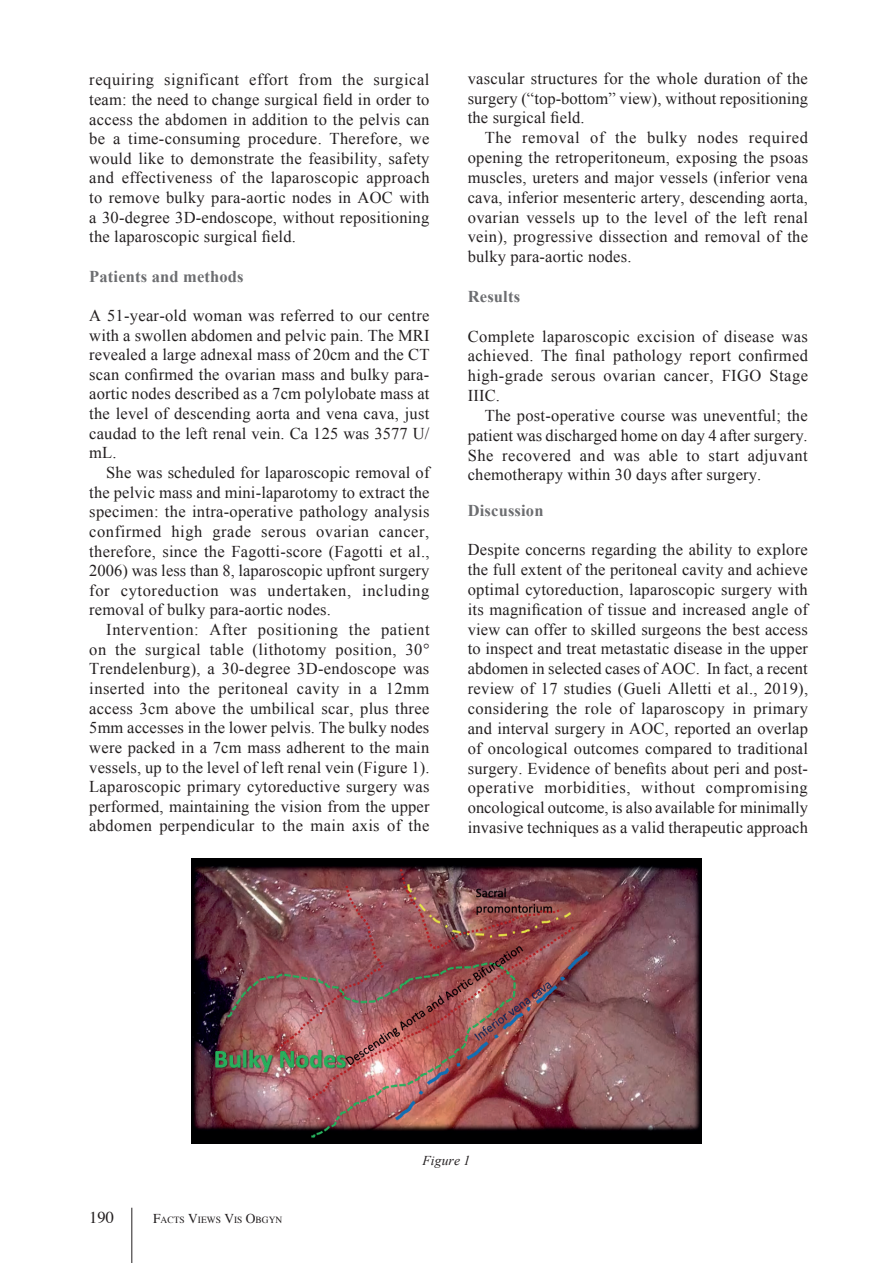
<style>
.page{position:relative;width:893px;height:1263px;background:#fff}
.page>*{position:absolute;margin:0;border:0;box-sizing:border-box;transform-origin:0 0}
.t1{font:16.5px/19.6px "Times New Roman";letter-spacing:.01em;color:#231f20;text-align:justify}
.t2{font:700 16.5px "Times New Roman";letter-spacing:.01em;color:#6c6d70}
.t3{font:16.5px "Times";color:#231f20}
.t4{font:italic 13.5px "Times New Roman";letter-spacing:.01em;color:#231f20}
.t5{font:9.45px "Times";color:#231f20}
.s1{font-size:13.5px}
</style>
<div class="page">
<hr style="left:131px;top:1208px;width:1px;height:55px;background:#231f20">
<img style="left:191px;top:858px;width:511px;height:285px">
<p class="t1" style="left:89px;top:70px;width:342px">requiring significant effort from the surgical team: the need to change surgical field in order to access the abdomen in addition to the pelvis can be a time-consuming procedure. Therefore, we would like to demonstrate the feasibility, safety and effectiveness of the laparoscopic approach to remove bulky para-aortic nodes in AOC with a 30-degree 3D-endoscope, without repositioning the laparoscopic surgical field.</p>
<p class="t2" style="left:89px;top:265px;width:156px">Patients and methods</p>
<p class="t1" style="left:89px;top:305px;width:342px">A 51-year-old woman was referred to our centre with a swollen abdomen and pelvic pain. The MRI revealed a large adnexal mass of 20cm and the CT scan confirmed the ovarian mass and bulky para&shy;aortic nodes described as a 7cm polylobate mass at the level of descending aorta and vena cava, just caudad to the left renal vein. Ca 125 was 3577 U/ mL.</p>
<p class="t1" style="left:89px;top:462px;width:342px;text-indent:17px">She was scheduled for laparoscopic removal of the pelvic mass and mini-laparotomy to extract the specimen: the intra-operative pathology analysis confirmed high grade serous ovarian cancer, therefore, since the Fagotti-score (Fagotti et al., 2006) was less than 8, laparoscopic upfront surgery for cytoreduction was undertaken, including removal of bulky para-aortic nodes.</p>
<p class="t1" style="left:89px;top:619px;width:342px;text-indent:17px">Intervention: After positioning the patient on the surgical table (lithotomy position, 30° Trendelenburg), a 30-degree 3D-endoscope was inserted into the peritoneal cavity in a 12mm access 3cm above the umbilical scar, plus three 5mm accesses in the lower pelvis. The bulky nodes were packed in a 7cm mass adherent to the main vessels, up to the level of left renal vein (Figure 1).<br>Laparoscopic primary cytoreductive surgery was performed, maintaining the vision from the upper abdomen perpendicular to the main axis of the</p>
<p class="t1" style="left:468px;top:68px;width:342px">vascular structures for the whole duration of the surgery (“top-bottom” view), without repositioning the surgical field.</p>
<p class="t1" style="left:468px;top:128px;width:342px;text-indent:17px">The removal of the bulky nodes required opening the retroperitoneum, exposing the psoas muscles, ureters and major vessels (inferior vena cava, inferior mesenteric artery, descending aorta, ovarian vessels up to the level of the left renal vein), progressive dissection and removal of the bulky para-aortic nodes.</p>
<p class="t2" style="left:468px;top:285px;width:54px">Results</p>
<p class="t1" style="left:468px;top:326px;width:342px">Complete laparoscopic excision of disease was achieved. The final pathology report confirmed high-grade serous ovarian cancer, FIGO Stage IIIC.</p>
<p class="t1" style="left:468px;top:405px;width:342px;text-indent:17px">The post-operative course was uneventful; the patient was discharged home on day 4 after surgery.<br>She recovered and was able to start adjuvant chemotherapy within 30 days after surgery.</p>
<p class="t2" style="left:468px;top:499px;width:77px">Discussion</p>
<p class="t1" style="left:468px;top:540px;width:342px">Despite concerns regarding the ability to explore the full extent of the peritoneal cavity and achieve optimal cytoreduction, laparoscopic surgery with its magnification of tissue and increased angle of view can offer to skilled surgeons the best access to inspect and treat metastatic disease in the upper abdomen in selected cases of AOC. In fact, a recent review of 17 studies (Gueli Alletti et al., 2019), considering the role of laparoscopy in primary and interval surgery in AOC, reported an overlap of oncological outcomes compared to traditional surgery. Evidence of benefits about peri and post&shy;operative morbidities, without compromising oncological outcome, is also available for minimally invasive techniques as a valid therapeutic approach</p>
<p class="t3" style="left:89px;top:1202px;width:26px">190</p>
<p class="t5" style="left:153px;top:1211px;width:131px"><span class="s1">F</span>ACTS <span class="s1">V</span>IEWS <span class="s1">V</span>IS <span class="s1">O</span>BGYN</p>
<p class="t4" style="left:423px;top:1151px;width:49px">Figure 1</p>
</div>
